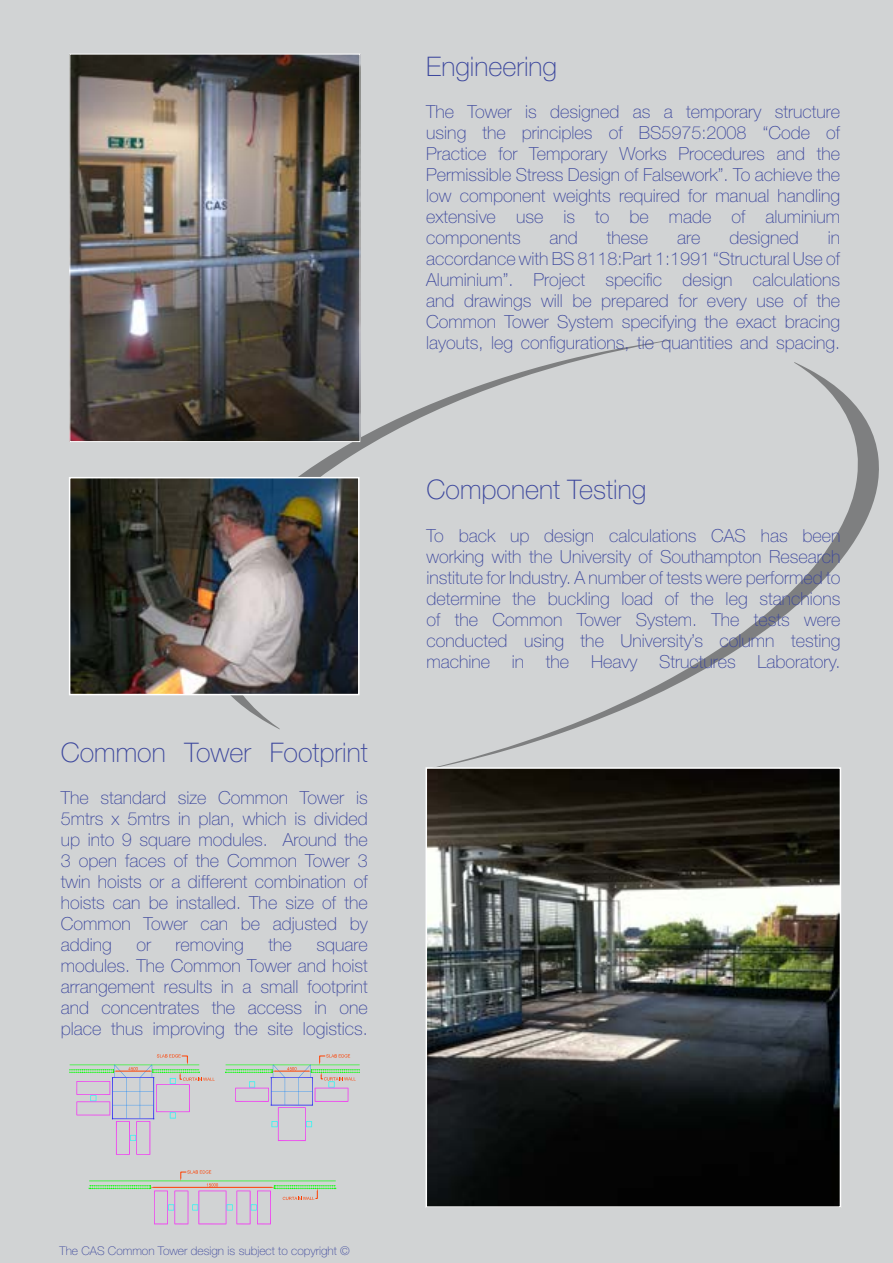
<style>
.page{position:relative;width:893px;height:1263px;background:#d1d3d4}
.page>*{position:absolute;margin:0;border:0;box-sizing:border-box;transform-origin:0 0}
.t1{font:100 27px "Helvetica Neue";color:#3c479d}
.t2{font:100 18px/21px "Helvetica Neue";color:#3c479d;text-align:justify}
.t3{font:100 12px "Helvetica Neue";color:#3c479d}
</style>
<div class="page">
<svg style="left:425px;top:362px;width:454px;height:408px"></svg>
<svg style="left:192px;top:340px;width:480px;height:389px"></svg>
<img style="left:72px;top:480px;width:285px;height:212px">
<div style="left:69px;top:477px;width:291px;height:218px;border:2px solid #fff"></div>
<img style="left:72px;top:56px;width:286px;height:384px">
<svg style="left:89px;top:1170px;width:247px;height:54px"></svg>
<svg style="left:70px;top:1054px;width:145px;height:101px"></svg>
<svg style="left:225px;top:1054px;width:135px;height:87px"></svg>
<img style="left:429px;top:770px;width:409px;height:435px">
<div style="left:426px;top:767px;width:415px;height:441px;border:2px solid #fff"></div>
<h1 class="t1" style="left:61px;top:737px;width:308px">Common Tower Footprint</h1>
<p class="t2" style="left:61px;top:787px;width:308px">The standard size Common Tower is 5mtrs x 5mtrs in plan, which is divided up into 9 square modules. Around the 3 open faces of the Common Tower 3 twin hoists or a different combination of hoists can be installed. The size of the Common Tower can be adjusted by adding</p>
<p class="t2" style="left:136px;top:934px;width:16px">or</p>
<p class="t2" style="left:176px;top:934px;width:70px">removing</p>
<p class="t2" style="left:268px;top:934px;width:25px">the</p>
<p class="t2" style="left:61px;top:934px;width:308px;text-indent:256px">square modules. The Common Tower and hoist arrangement results in a small footprint and concentrates the access in one place thus improving the site logistics.</p>
<h1 class="t1" style="left:426px;top:51px;width:132px">Engineering</h1>
<p class="t2" style="left:426px;top:101px;width:415px">The Tower is designed as a temporary structure using the principles of BS5975:2008 “Code of Practice for Temporary Works Procedures and the Permissible Stress Design of Falsework”. To achieve the low component weights required for manual handling extensive use is to be made of aluminium components</p>
<p class="t2" style="left:426px;top:227px;width:415px;text-indent:402px">in accordance with BS 8118:Part 1:1991 “Structural Use of Aluminium”. Project specific design calculations and drawings will be prepared for every use of the Common Tower System specifying the exact bracing layouts, leg configurations, tie quantities and spacing.</p>
<p class="t2" style="left:550px;top:227px;width:30px">and</p>
<p class="t2" style="left:607px;top:227px;width:43px">these</p>
<p class="t2" style="left:677px;top:227px;width:25px">are</p>
<p class="t2" style="left:729px;top:227px;width:71px">designed</p>
<h1 class="t1" style="left:427px;top:474px;width:221px">Component Testing</h1>
<p class="t2" style="left:427px;top:525px;width:415px">To back up design calculations CAS has been working with the University of Southampton Research institute for Industry. A number of tests were performed to determine the buckling load of the leg stanchions of the Common Tower System. The tests were conducted using the University’s column testing machine in the Heavy Structures Laboratory.</p>
<p class="t3" style="left:59px;top:1244px;width:292px">The CAS Common Tower design is subject to copyright ©</p>
</div>
